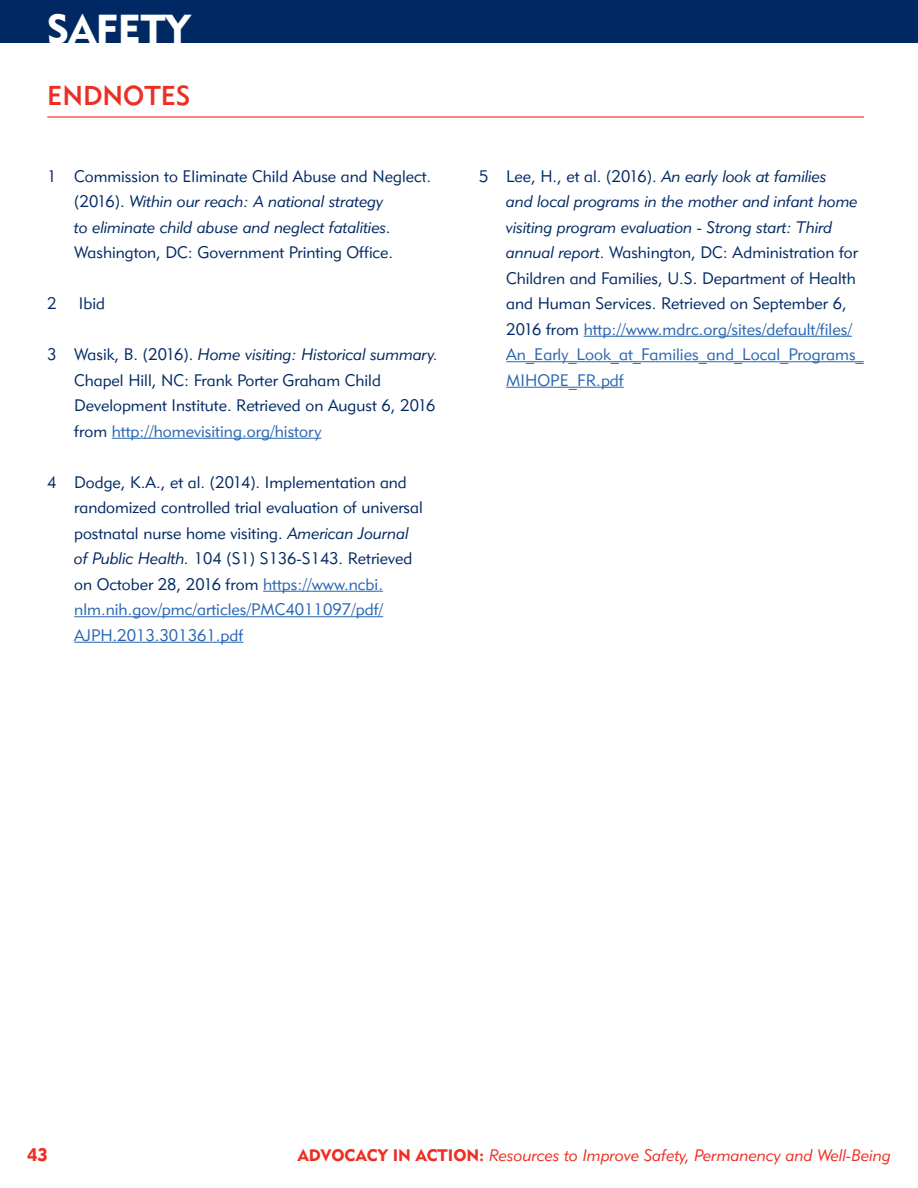
<style>
.page{position:relative;width:918px;height:1188px;background:#fff}
.page>*{position:absolute;margin:0;border:0;box-sizing:border-box;transform-origin:0 0}
.t1{font:39.9px "Geometric 415 BT Black A";color:#fff}
.Subhead_1{font:27px "Geometric 415 BT Medium A";color:#ee2e22}
.t2{font:18px "Geometric 415 BT Black A";color:#ee2e22}
.Endnote_Entry{font:16.5px/25.5px "Geometric 415 BT Lite A";color:#002964}
.t3{font:16.5px "Geometric 415 BT Lite Italic A";color:#ee2e22}
.s1{font-family:"Geometric 415 BT Lite Italic A"}
.s2{color:#2765b1}
.s3{font-family:"Geometric 415 BT Black A"}
</style>
<div class="page">
<hr style="left:47px;top:116px;width:817px;height:2px;background:#ee2e22">
<hr style="left:112px;top:438px;width:209px;height:1px;background:#2765b1">
<hr style="left:263px;top:591px;width:120px;height:1px;background:#2765b1">
<hr style="left:74px;top:616px;width:309px;height:1px;background:#2765b1">
<hr style="left:74px;top:642px;width:169px;height:1px;background:#2765b1">
<hr style="left:584px;top:336px;width:268px;height:1px;background:#2765b1">
<hr style="left:506px;top:361px;width:358px;height:1px;background:#2765b1">
<hr style="left:506px;top:387px;width:118px;height:1px;background:#2765b1">
<div style="left:0;top:0;width:918px;height:43px;background:#002964"></div>
<h1 class="t1" style="left:47px;top:4px;width:144px">SAFETY</h1>
<p class="Subhead_1" style="left:47px;top:79px;width:145px">ENDNOTES</p>
<p class="Endnote_Entry" style="left:74px;top:163px;width:358px;text-indent:-27px">1 Commission to Eliminate Child Abuse and Neglect. (2016). <span class="s1">Within our reach: A national strategy<br>to eliminate child abuse and neglect fatalities.<br></span>Washington, DC: Government Printing Office.</p>
<p class="Endnote_Entry" style="left:47px;top:290px;width:11px">2</p>
<p class="Endnote_Entry" style="left:79px;top:290px;width:28px">Ibid</p>
<p class="Endnote_Entry" style="left:74px;top:341px;width:365px;text-indent:-27px">3 Wasik, B. (2016). <span class="s1">Home visiting: Historical summary.<br></span>Chapel Hill, NC: Frank Porter Graham Child Development Institute. Retrieved on August 6, 2016 from <span class="s2">http://homevisiting.org/history</span></p>
<p class="Endnote_Entry" style="left:74px;top:469px;width:350px;text-indent:-27px">4 Dodge, K.A., et al. (2014). Implementation and randomized controlled trial evaluation of universal postnatal nurse home visiting. <span class="s1">American Journal of Public Health.</span> 104 (S1) S136-S143. Retrieved on October 28, 2016 from <span class="s2">https://www.ncbi. nlm.nih.gov/pmc/articles/PMC4011097/pdf/ AJPH.2013.301361.pdf</span></p>
<p class="Endnote_Entry" style="left:506px;top:163px;width:359px;text-indent:-27px">5 Lee, H., et al. (2016). <span class="s1">An early look at families<br>and local programs in the mother and infant home visiting program evaluation - Strong start: Third annual report</span>. Washington, DC: Administration for Children and Families, U.S. Department of Health and Human Services. Retrieved on September 6, 2016 from <span class="s2">http://www.mdrc.org/sites/default/files/ An_Early_Look_at_Families_and_Local_Programs_ MIHOPE_FR.pdf</span></p>
<p class="t2" style="left:27px;top:1144px;width:22px">43</p>
<p class="t3" style="left:298px;top:1145px;width:595px"><span class="s3">ADVOCACY IN ACTION:</span> Resources to Improve Safety, Permanency and Well-Being</p>
</div>
